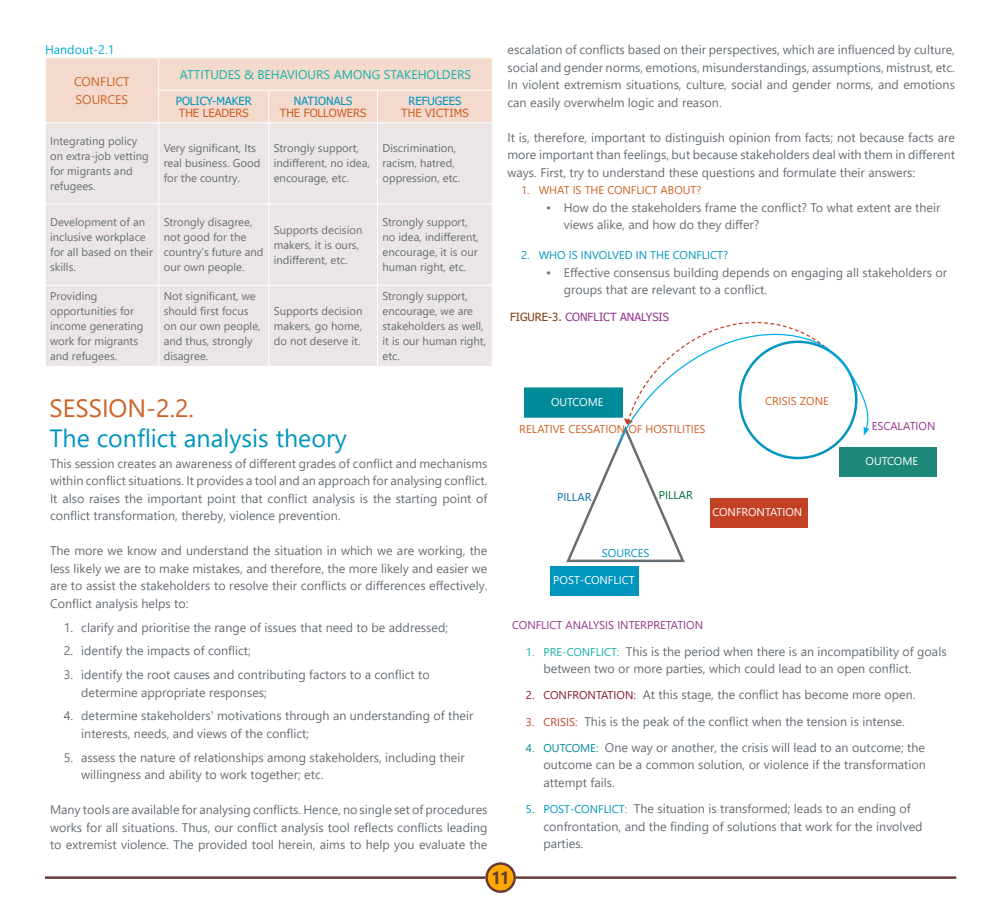
<style>
.page{position:relative;width:1000px;height:900px;background:#fff}
.page>*{position:absolute;margin:0;border:0;box-sizing:border-box;transform-origin:0 0}
.Paragraph_headings{font:25px "Segoe UI";color:#0095bf}
.Paragraph_headings-2{font:25px "Segoe UI";color:#cf6026}
.t1{font:700 17.5px "Segoe UI";color:#663d36}
.Paragraph_body{font:12.5px/17.5px "Segoe UI";color:#666d73}
.Paragraph_body-2{font:12.5px "Segoe UI";color:#16b0a8}
.Paragraph_body-3{font:12.5px/17.5px "Segoe UI";color:#cf6026}
.Paragraph_headings-3{font:12.5px "Segoe UI";color:#00abd3}
.Paragraph_box{font:11.25px/15px "Segoe UI";color:#666d73}
.t2{font:11.25px "Segoe UI";color:#cf6026}
.Paragraph_body-4{font:11.25px "Segoe UI";color:#94348d}
.t3{font:11.25px "Segoe UI";color:#fff}
.t4{font:11.25px "Segoe UI";color:#0095bf}
.t5{font:11.25px "Tahoma";color:#cf6026}
.t6{font:11.25px "Tahoma";color:#0095bf}
.TOC-1{font:11.25px "Tahoma";color:#94348d}
.t7{font:11.25px "Segoe UI";color:#006837}
.t8{font:11.25px "Segoe UI";color:#096aa6}
.s1{color:#873a13}
.s2{font-size:11.25px;color:#16b0a8}
.s3{font-size:11.25px;color:#82162b}
.s4{font-size:11.25px;color:#c24125}
.s5{font-size:11.25px;color:#008998}
.s6{font-size:11.25px;color:#0095bf}
</style>
<div class="page">
<div style="left:487px;top:864px;width:28px;height:28px;background:#ffa900;border-radius:50%"></div>
<div style="left:485px;top:862px;width:31px;height:31px;border:2px solid #663d36;border-radius:50%"></div>
<hr style="left:45px;top:876px;width:440px;height:3px;background:#663d36">
<hr style="left:515px;top:876px;width:441px;height:3px;background:#663d36">
<div style="left:46px;top:59px;width:446px;height:63px;background:#f3dacd"></div>
<div style="left:46px;top:124px;width:446px;height:242px;background:#ebe6e5"></div>
<hr style="left:159px;top:58px;width:1px;height:32px;background:#fff">
<hr style="left:159px;top:90px;width:110px;height:1px;background:#fff">
<hr style="left:159px;top:90px;width:1px;height:33px;background:#fff">
<hr style="left:269px;top:90px;width:109px;height:1px;background:#fff">
<hr style="left:269px;top:90px;width:1px;height:33px;background:#fff">
<hr style="left:378px;top:90px;width:114px;height:1px;background:#fff">
<hr style="left:377px;top:90px;width:1px;height:33px;background:#fff">
<hr style="left:159px;top:123px;width:1px;height:81px;background:#fff">
<hr style="left:269px;top:123px;width:1px;height:81px;background:#fff">
<hr style="left:377px;top:123px;width:1px;height:81px;background:#fff">
<hr style="left:45px;top:204px;width:114px;height:1px;background:#fff">
<hr style="left:159px;top:204px;width:110px;height:1px;background:#fff">
<hr style="left:159px;top:204px;width:1px;height:81px;background:#fff">
<hr style="left:269px;top:204px;width:109px;height:1px;background:#fff">
<hr style="left:269px;top:204px;width:1px;height:81px;background:#fff">
<hr style="left:378px;top:204px;width:114px;height:1px;background:#fff">
<hr style="left:377px;top:204px;width:1px;height:81px;background:#fff">
<hr style="left:45px;top:285px;width:114px;height:1px;background:#fff">
<hr style="left:159px;top:285px;width:110px;height:1px;background:#fff">
<hr style="left:159px;top:285px;width:1px;height:81px;background:#fff">
<hr style="left:269px;top:285px;width:109px;height:1px;background:#fff">
<hr style="left:269px;top:285px;width:1px;height:81px;background:#fff">
<hr style="left:378px;top:285px;width:114px;height:1px;background:#fff">
<hr style="left:377px;top:285px;width:1px;height:81px;background:#fff">
<svg style="left:566px;top:321px;width:305px;height:242px"></svg>
<div style="left:550px;top:566px;width:88px;height:29px;background:#0095bf"></div>
<div style="left:710px;top:499px;width:98px;height:29px;background:#c24125"></div>
<div style="left:839px;top:447px;width:98px;height:29px;background:#1d8879"></div>
<div style="left:524px;top:387px;width:99px;height:31px;background:#008998;border:1px solid #008998"></div>
<p class="Paragraph_headings-3" style="left:45px;top:38px;width:71px">Handout-2.1</p>
<p class="Paragraph_body-3" style="left:74px;top:72px;width:57px">CONFLICT<br>SOURCES</p>
<p class="Paragraph_body-2" style="left:180px;top:62px;width:293px">ATTITUDES &amp; BEHAVIOURS AMONG STAKEHOLDERS</p>
<p class="t6" style="left:176px;top:93px;width:77px">POLICY-MAKER</p>
<p class="t5" style="left:179px;top:105px;width:71px">THE LEADERS</p>
<p class="t6" style="left:294px;top:93px;width:60px">NATIONALS</p>
<p class="t5" style="left:280px;top:105px;width:88px">THE FOLLOWERS</p>
<p class="t6" style="left:408px;top:93px;width:54px">REFUGEES</p>
<p class="t5" style="left:401px;top:105px;width:69px">THE VICTIMS</p>
<p class="Paragraph_box" style="left:50px;top:132px;width:100px">Integrating policy on extra-job vetting for migrants and refugees.</p>
<p class="Paragraph_box" style="left:164px;top:140px;width:98px">Very significant, Its real business. Good for the country.</p>
<p class="Paragraph_box" style="left:274px;top:140px;width:98px">Strongly support, indifferent, no idea, encourage, etc.</p>
<p class="Paragraph_box" style="left:382px;top:140px;width:79px">Discrimination, racism, hatred, oppression, etc.</p>
<p class="Paragraph_box" style="left:50px;top:214px;width:104px">Development of an inclusive workplace for all based on their skills.</p>
<p class="Paragraph_box" style="left:164px;top:214px;width:101px">Strongly disagree, not good for the country’s future and our own people.</p>
<p class="Paragraph_box" style="left:274px;top:221px;width:90px">Supports decision makers, it is ours, indifferent, etc.</p>
<p class="Paragraph_box" style="left:382px;top:214px;width:98px">Strongly support, no idea, indifferent, encourage, it is our human right, etc.</p>
<p class="Paragraph_box" style="left:50px;top:287px;width:95px">Providing opportunities for income generating work for migrants and refugees.</p>
<p class="Paragraph_box" style="left:164px;top:287px;width:98px">Not significant, we should first focus on our own people, and thus, strongly disagree.</p>
<p class="Paragraph_box" style="left:382px;top:287px;width:105px">Strongly support, encourage, we are stakeholders as well, it is our human right, etc.</p>
<p class="Paragraph_box" style="left:274px;top:302px;width:90px;text-align:justify">Supports decision makers, go home, do not deserve it.</p>
<p class="Paragraph_headings-2" style="left:50px;top:385px;width:146px">SESSION-2.2.</p>
<p class="Paragraph_headings" style="left:50px;top:415px;width:299px">The conflict analysis theory</p>
<p class="Paragraph_body" style="left:50px;top:453px;width:439px;text-align:justify">This session creates an awareness of different grades of conflict and mechanisms within conflict situations. It provides a tool and an approach for analysing conflict.<br>It also raises the important point that conflict analysis is the starting point of conflict transformation, thereby, violence prevention.</p>
<p class="Paragraph_body" style="left:50px;top:541px;width:439px;text-align:justify">The more we know and understand the situation in which we are working, the less likely we are to make mistakes, and therefore, the more likely and easier we are to assist the stakeholders to resolve their conflicts or differences effectively.<br>Conflict analysis helps to:</p>
<p class="Paragraph_body" style="left:64px;top:617px;width:386px">1. clarify and prioritise the range of issues that need to be addressed;</p>
<p class="Paragraph_body" style="left:64px;top:641px;width:189px">2. identify the impacts of conflict;</p>
<p class="Paragraph_body" style="left:81px;top:665px;width:350px;text-indent:-18px">3. identify the root causes and contributing factors to a conflict to determine appropriate responses;</p>
<p class="Paragraph_body" style="left:81px;top:706px;width:394px;text-indent:-18px">4. determine stakeholders’ motivations through an understanding of their interests, needs, and views of the conflict;</p>
<p class="Paragraph_body" style="left:81px;top:747px;width:385px;text-indent:-18px">5. assess the nature of relationships among stakeholders, including their willingness and ability to work together; etc.</p>
<p class="Paragraph_body" style="left:50px;top:800px;width:439px;text-align:justify">Many tools are available for analysing conflicts. Hence, no single set of procedures works for all situations. Thus, our conflict analysis tool reflects conflicts leading to extremist violence. The provided tool herein, aims to help you evaluate the</p>
<p class="Paragraph_body" style="left:508px;top:40px;width:449px;text-align:justify">escalation of conflicts based on their perspectives, which are influenced by culture, social and gender norms, emotions, misunderstandings, assumptions, mistrust, etc.<br>In violent extremism situations, culture, social and gender norms, and emotions can easily overwhelm logic and reason.</p>
<p class="Paragraph_body" style="left:508px;top:127px;width:449px;text-align:justify">It is, therefore, important to distinguish opinion from facts; not because facts are more important than feelings, but because stakeholders deal with them in different ways. First, try to understand these questions and formulate their answers:</p>
<p class="t2" style="left:521px;top:179px;width:182px">1. WHAT IS THE CONFLICT ABOUT?</p>
<p class="Paragraph_body" style="left:564px;top:197px;width:378px;text-indent:-18px">• How do the stakeholders frame the conflict? To what extent are their views alike, and how do they differ?</p>
<p class="t4" style="left:521px;top:244px;width:208px">2. WHO IS INVOLVED IN THE CONFLICT?</p>
<p class="Paragraph_body" style="left:564px;top:262px;width:385px;text-indent:-18px">• Effective consensus building depends on engaging all stakeholders or groups that are relevant to a conflict.</p>
<p class="TOC-1" style="left:510px;top:310px;width:161px"><span class="s1">FIGURE-3.</span> CONFLICT ANALYSIS</p>
<p class="t3" style="left:551px;top:391px;width:54px">OUTCOME</p>
<p class="t2" style="left:765px;top:390px;width:65px">CRISIS ZONE</p>
<p class="t2" style="left:519px;top:418px;width:188px">RELATIVE CESSATION OF HOSTILITIES</p>
<p class="Paragraph_body-4" style="left:872px;top:415px;width:65px">ESCALATION</p>
<p class="t8" style="left:557px;top:487px;width:36px">PILLAR</p>
<p class="t7" style="left:659px;top:484px;width:36px">PILLAR</p>
<p class="t4" style="left:602px;top:542px;width:49px">SOURCES</p>
<p class="t3" style="left:553px;top:569px;width:83px">POST-CONFLICT</p>
<p class="t3" style="left:712px;top:502px;width:91px">CONFRONTATION</p>
<p class="t3" style="left:866px;top:450px;width:54px">OUTCOME</p>
<p class="Paragraph_body-4" style="left:512px;top:615px;width:192px">CONFLICT ANALYSIS INTERPRETATION</p>
<p class="Paragraph_body" style="left:543px;top:641px;width:405px;text-indent:-18px"><span class="s2">1. PRE-CONFLICT:</span> This is the period when there is an incompatibility of goals between two or more parties, which could lead to an open conflict.</p>
<p class="Paragraph_body" style="left:526px;top:685px;width:391px"><span class="s3">2. CONFRONTATION:</span> At this stage, the conflict has become more open.</p>
<p class="Paragraph_body" style="left:526px;top:711px;width:380px"><span class="s4">3. CRISIS:</span> This is the peak of the conflict when the tension is intense.</p>
<p class="Paragraph_body" style="left:543px;top:738px;width:384px;text-align:justify;text-indent:-18px"><span class="s5">4. OUTCOME:</span> One way or another, the crisis will lead to an outcome; the outcome can be a common solution, or violence if the transformation attempt fails.</p>
<p class="Paragraph_body" style="left:543px;top:799px;width:381px;text-indent:-18px"><span class="s6">5. POST-CONFLICT:</span> The situation is transformed; leads to an ending of confrontation, and the finding of solutions that work for the involved parties.</p>
<h2 class="t1" style="left:491px;top:861px;width:20px">11</h2>
</div>
